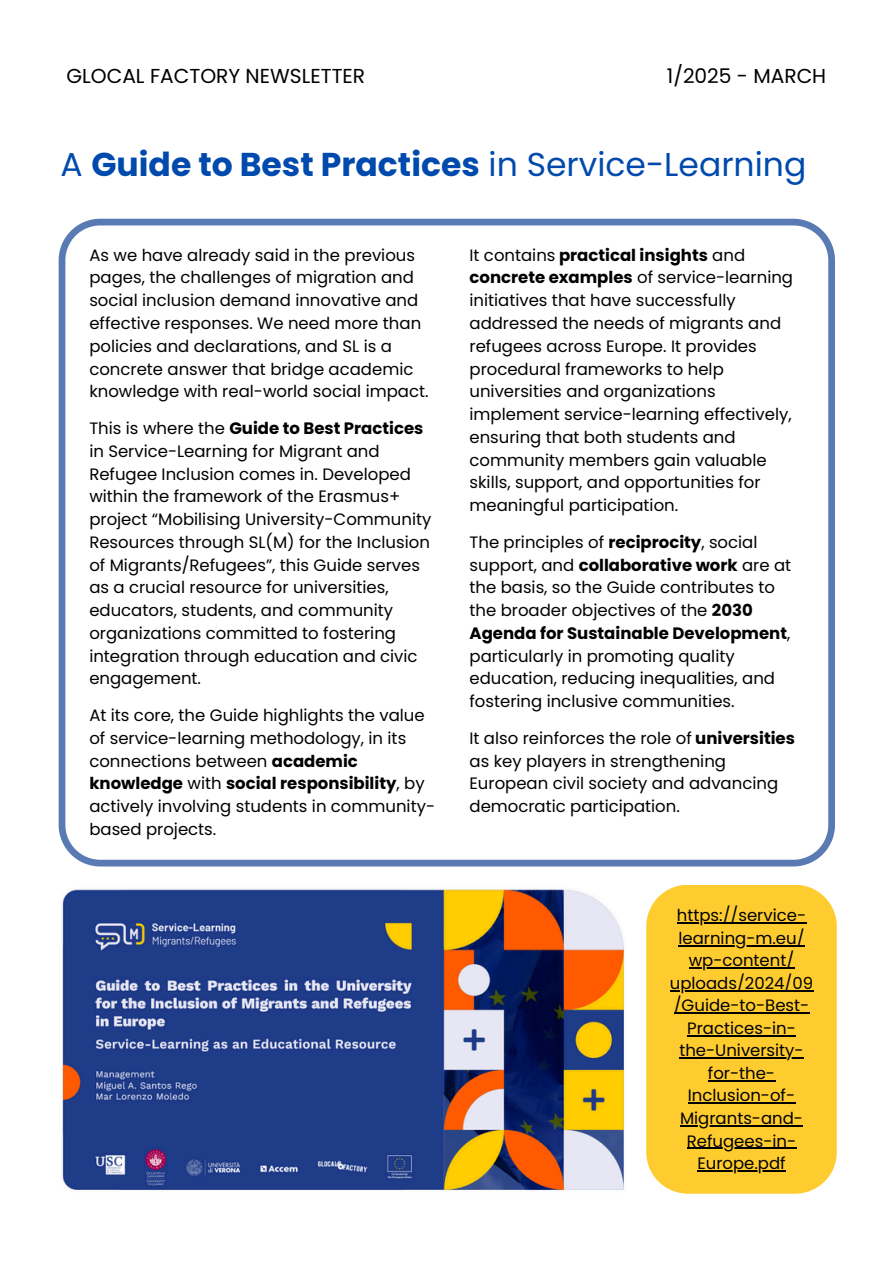
<style>
.page{position:relative;width:894px;height:1264px;background:#fff}
.page>*{position:absolute;margin:0;border:0;box-sizing:border-box;transform-origin:0 0}
.t1{font:700 33px "Poppins";color:#004aad}
.t2{font:20.1px "Poppins";color:#000}
.t3{font:16.5px/22.8px "Poppins";color:#000}
.s1{font-weight:400}
.s2{font-weight:700}
</style>
<div class="page">
<svg style="left:59px;top:219px;width:775px;height:647px"></svg>
<img style="left:62px;top:889px;width:563px;height:302px">
<div style="left:646px;top:885px;width:190px;height:308px;background:#ffcc2f"></div>
<hr style="left:676px;top:922px;width:129px;height:1px;background:#000">
<hr style="left:678px;top:945px;width:126px;height:1px;background:#000">
<hr style="left:688px;top:967px;width:106px;height:1px;background:#000">
<hr style="left:669px;top:990px;width:144px;height:1px;background:#000">
<hr style="left:673px;top:1012px;width:136px;height:1px;background:#000">
<hr style="left:687px;top:1035px;width:108px;height:1px;background:#000">
<hr style="left:679px;top:1057px;width:124px;height:1px;background:#000">
<hr style="left:707px;top:1080px;width:67px;height:1px;background:#000">
<hr style="left:687px;top:1102px;width:107px;height:1px;background:#000">
<hr style="left:679px;top:1125px;width:123px;height:1px;background:#000">
<hr style="left:686px;top:1147px;width:110px;height:1px;background:#000">
<hr style="left:697px;top:1170px;width:88px;height:1px;background:#000">
<h2 class="t2" style="left:66px;top:62px;width:300px">GLOCAL FACTORY NEWSLETTER</h2>
<h2 class="t2" style="left:666px;top:62px;width:161px">1/2025 - MARCH</h2>
<h1 class="t1" style="left:60px;top:141px;width:747px"><span class="s1">A</span> Guide to Best Practices <span class="s1">in Service-Learning</span></h1>
<p class="t3" style="left:89px;top:243px;width:340px">As we have already said in the previous pages, the challenges of migration and social inclusion demand innovative and effective responses. We need more than policies and declarations, and SL is a concrete answer that bridge academic knowledge with real-world social impact.</p>
<p class="t3" style="left:89px;top:417px;width:343px">This is where the <span class="s2">Guide to Best Practices </span>in Service-Learning for Migrant and Refugee Inclusion comes in. Developed within the framework of the Erasmus+ project “Mobilising University-Community Resources through SL(M) for the Inclusion of Migrants/Refugees”, this Guide serves as a crucial resource for universities, educators, students, and community organizations committed to fostering integration through education and civic engagement.</p>
<p class="t3" style="left:89px;top:704px;width:347px">At its core, the Guide highlights the value of service-learning methodology, in its connections between <span class="s2">academic knowledge</span> with <span class="s2">social responsibility</span>, by actively involving students in community&shy;based projects.</p>
<p class="t3" style="left:469px;top:243px;width:325px">It contains <span class="s2">practical insights</span> and <span class="s2">concrete examples</span> of service-learning initiatives that have successfully addressed the needs of migrants and refugees across Europe. It provides procedural frameworks to help universities and organizations implement service-learning effectively, ensuring that both students and community members gain valuable skills, support, and opportunities for meaningful participation.</p>
<p class="t3" style="left:469px;top:530px;width:323px">The principles of <span class="s2">reciprocity</span>, social support, and <span class="s2">collaborative work</span> are at the basis, so the Guide contributes to the broader objectives of the <span class="s2">2030<br>Agenda for Sustainable Development</span>, particularly in promoting quality education, reducing inequalities, and fostering inclusive communities.</p>
<p class="t3" style="left:469px;top:726px;width:327px">It also reinforces the role of <span class="s2">universities </span>as key players in strengthening European civil society and advancing democratic participation.</p>
<p class="t3" style="left:676px;top:904px;width:131px">https://service-</p>
<p class="t3" style="left:678px;top:926px;width:128px">learning-m.eu/</p>
<p class="t3" style="left:688px;top:949px;width:107px">wp-content/</p>
<p class="t3" style="left:669px;top:971px;width:145px;text-align:center">uploads/2024/09 /Guide-to-Best-<br>Practices-in-</p>
<p class="t3" style="left:679px;top:1039px;width:126px;text-align:center">the-University&shy;for-the-<br>Inclusion-of-</p>
<p class="t3" style="left:679px;top:1106px;width:124px">Migrants-and-</p>
<p class="t3" style="left:686px;top:1129px;width:111px">Refugees-in-</p>
<p class="t3" style="left:697px;top:1151px;width:90px">Europe.pdf</p>
</div>
